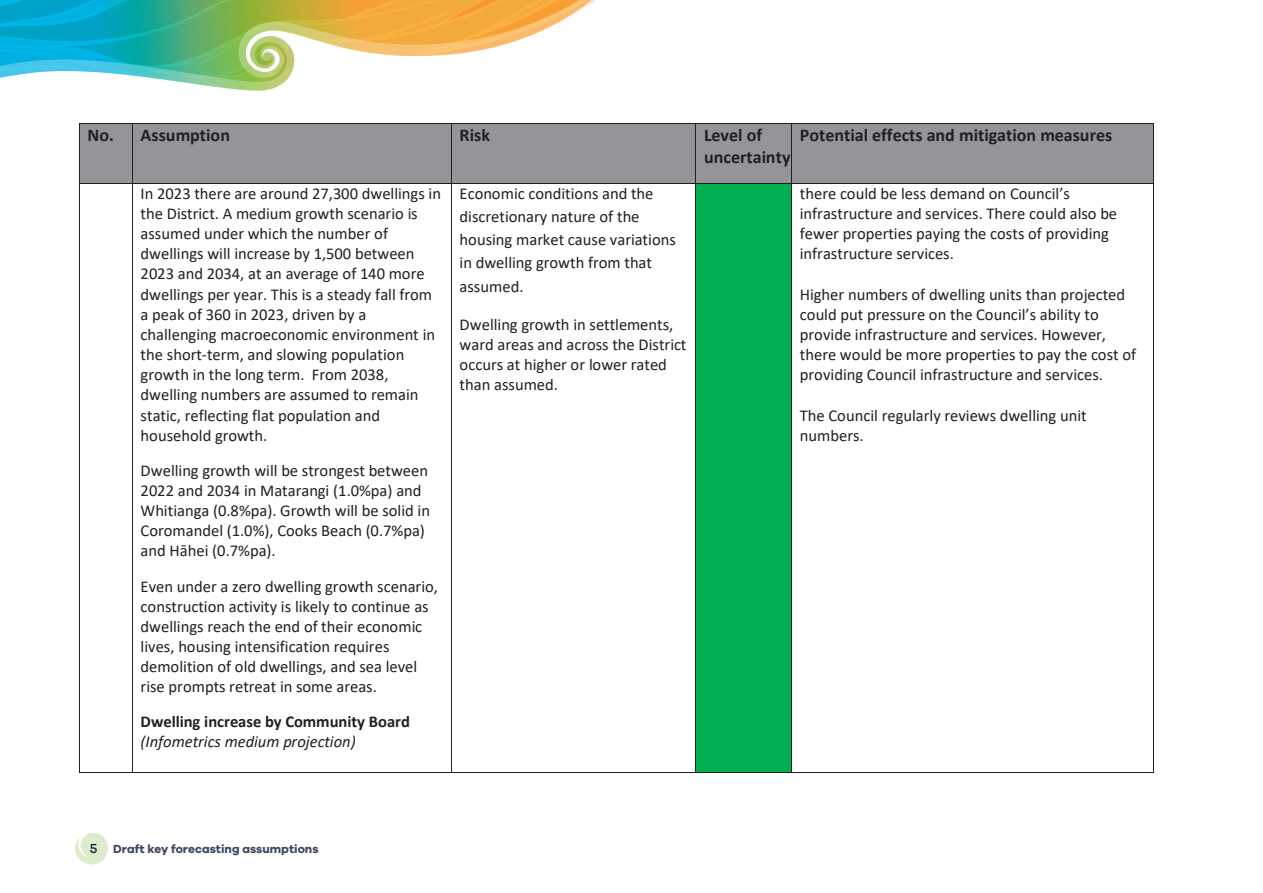
<style>
.page{position:relative;width:1263px;height:893px;background:#fff}
.page>*{position:absolute;margin:0;border:0;box-sizing:border-box;transform-origin:0 0}
.t1{font:700 18px/21.9px "Calibri";color:#231f20}
.t2{font:16.5px/20.1px "Calibri";color:#231f20}
.t3{font:700 16.5px/20.1px "Calibri";color:#231f20}
.page_number{font:700 12px "Galano Grotesque";color:#3f4662}
.s1{font-weight:400;font-style:italic}
.s2{font-weight:500;font-size:13.5px;color:#0b2143}
</style>
<div class="page">
<div style="left:80px;top:124px;width:52px;height:59px;background:#939598"></div>
<div style="left:133px;top:124px;width:318px;height:59px;background:#939598"></div>
<div style="left:452px;top:124px;width:244px;height:59px;background:#939598"></div>
<div style="left:696px;top:124px;width:95px;height:59px;background:#939598"></div>
<div style="left:792px;top:124px;width:361px;height:59px;background:#939598"></div>
<hr style="left:452px;top:123px;width:244px;height:1px;background:#231f20">
<hr style="left:696px;top:123px;width:95px;height:1px;background:#231f20">
<hr style="left:792px;top:123px;width:361px;height:1px;background:#231f20">
<hr style="left:79px;top:124px;width:1px;height:59px;background:#231f20">
<hr style="left:132px;top:124px;width:1px;height:59px;background:#231f20">
<hr style="left:451px;top:124px;width:1px;height:59px;background:#231f20">
<hr style="left:696px;top:124px;width:1px;height:59px;background:#231f20">
<hr style="left:791px;top:124px;width:1px;height:59px;background:#231f20">
<hr style="left:1153px;top:124px;width:1px;height:59px;background:#231f20">
<div style="left:696px;top:183px;width:95px;height:589px;background:#00b050"></div>
<hr style="left:80px;top:183px;width:52px;height:1px;background:#231f20">
<hr style="left:133px;top:183px;width:318px;height:1px;background:#231f20">
<hr style="left:452px;top:183px;width:244px;height:1px;background:#231f20">
<hr style="left:696px;top:183px;width:95px;height:1px;background:#231f20">
<hr style="left:792px;top:183px;width:361px;height:1px;background:#231f20">
<hr style="left:79px;top:183px;width:1px;height:589px;background:#231f20">
<hr style="left:80px;top:772px;width:52px;height:1px;background:#231f20">
<hr style="left:132px;top:183px;width:1px;height:589px;background:#231f20">
<hr style="left:133px;top:772px;width:318px;height:1px;background:#231f20">
<hr style="left:451px;top:183px;width:1px;height:589px;background:#231f20">
<hr style="left:452px;top:772px;width:244px;height:1px;background:#231f20">
<hr style="left:696px;top:183px;width:1px;height:589px;background:#231f20">
<hr style="left:696px;top:772px;width:95px;height:1px;background:#231f20">
<hr style="left:791px;top:183px;width:1px;height:589px;background:#231f20">
<hr style="left:792px;top:772px;width:361px;height:1px;background:#231f20">
<hr style="left:1153px;top:183px;width:1px;height:589px;background:#231f20">
<svg style="left:0;top:0;width:596px;height:124px"></svg>
<svg style="left:75px;top:833px;width:33px;height:31px"></svg>
<p class="t1" style="left:87px;top:124px;width:144px">No. Assumption</p>
<p class="t1" style="left:460px;top:124px;width:32px">Risk</p>
<p class="t1" style="left:704px;top:124px;width:88px">Level of uncertainty</p>
<p class="t1" style="left:800px;top:124px;width:314px">Potential effects and mitigation measures</p>
<p class="t2" style="left:141px;top:183px;width:302px">In 2023 there are around 27,300 dwellings in the District. A medium growth scenario is assumed under which the number of dwellings will increase by 1,500 between 2023 and 2034, at an average of 140 more dwellings per year. This is a steady fall from a peak of 360 in 2023, driven by a challenging macroeconomic environment in the short-term, and slowing population growth in the long term. From 2038, dwelling numbers are assumed to remain static, reflecting flat population and household growth.</p>
<p class="t2" style="left:141px;top:460px;width:291px">Dwelling growth will be strongest between 2022 and 2034 in Matarangi (1.0%pa) and Whitianga (0.8%pa). Growth will be solid in Coromandel (1.0%), Cooks Beach (0.7%pa) and Hāhei (0.7%pa).</p>
<p class="t2" style="left:141px;top:576px;width:299px">Even under a zero dwelling growth scenario, construction activity is likely to continue as dwellings reach the end of their economic lives, housing intensification requires demolition of old dwellings, and sea level rise prompts retreat in some areas.</p>
<p class="t3" style="left:141px;top:711px;width:271px">Dwelling increase by Community Board <span class="s1">(Infometrics medium projection)</span></p>
<p class="t2" style="left:800px;top:183px;width:319px">there could be less demand on Council’s infrastructure and services. There could also be fewer properties paying the costs of providing infrastructure services.</p>
<p class="t2" style="left:800px;top:284px;width:338px">Higher numbers of dwelling units than projected could put pressure on the Council’s ability to provide infrastructure and services. However, there would be more properties to pay the cost of providing Council infrastructure and services.</p>
<p class="t2" style="left:800px;top:405px;width:288px">The Council regularly reviews dwelling unit numbers.</p>
<p class="t2" style="left:460px;top:181px;width:218px;line-height:23.2px">Economic conditions and the discretionary nature of the housing market cause variations in dwelling growth from that assumed.</p>
<p class="t2" style="left:460px;top:314px;width:228px">Dwelling growth in settlements, ward areas and across the District occurs at higher or lower rated than assumed.</p>
<p class="page_number" style="left:90px;top:841px;width:230px"><span class="s2">5</span> Draft key forecasting assumptions</p>
</div>
